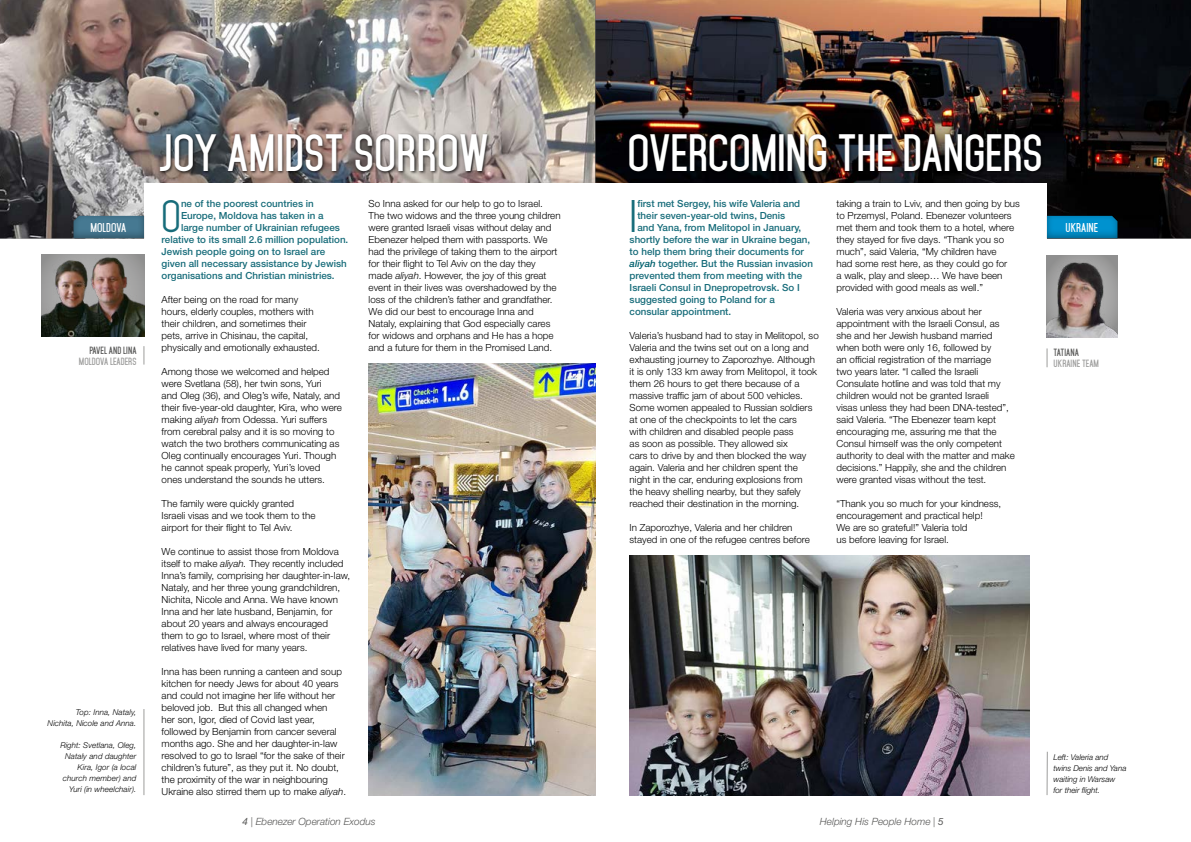
<style>
.page{position:relative;width:1191px;height:842px;background:#fff}
.page>*{position:absolute;margin:0;border:0;box-sizing:border-box;transform-origin:0 0}
.t1{font:700 45px "Mohave";letter-spacing:-.005em;color:#fff}
.t2{font:39.2px "Mohave";color:#176c7a}
.t3{font:700 11px "Mohave";color:#fff}
.t4{font:italic 300 10px "Helvetica Neue LT Std";color:#575756}
.t5{font:300 9.8px/12px "Helvetica Neue LT Std";color:#000}
.t6{font:500 9.8px "Helvetica Neue LT Std";color:#176c7a}
.t7{font:700 9px "Mohave";color:#9d9d9c}
.t8{font:700 9px "Mohave";color:#575756}
.t9{font:italic 300 8px/11px "Helvetica Neue LT Std";letter-spacing:.01em;color:#000;text-align:right}
.s1{font-style:italic}
.s2{font-style:italic;color:#00616e}
.s3{font-weight:400}
</style>
<div class="page">
<img style="left:0;top:0;width:595px;height:238px">
<img style="left:595px;top:0;width:596px;height:238px">
<div style="left:144px;top:183px;width:451px;height:127px;background:#fff"></div>
<div style="left:595px;top:183px;width:451px;height:127px;background:#fff"></div>
<img style="left:41px;top:254px;width:103px;height:82px">
<img style="left:369px;top:363px;width:226px;height:433px">
<img style="left:1046px;top:255px;width:71px;height:82px">
<div style="left:64px;top:203px;width:89px;height:37px;background:#000;opacity:.4"></div>
<div style="left:159px;top:133px;width:332px;height:42px;background:#000;opacity:.75"></div>
<svg style="left:144px;top:346px;width:1px;height:19px"></svg>
<div style="left:1038px;top:203px;width:88px;height:37px;background:#000;opacity:.4"></div>
<svg style="left:1046px;top:348px;width:1px;height:19px"></svg>
<div style="left:629px;top:133px;width:415px;height:42px;background:#000;opacity:.75"></div>
<hr style="left:1046px;top:752px;width:1px;height:43px;background:#9d9d9c">
<hr style="left:144px;top:709px;width:1px;height:86px;background:#9d9d9c">
<img style="left:629px;top:555px;width:400px;height:240px">
<p class="t3" style="left:90px;top:221px;width:37px">MOLDOVA</p>
<p class="t8" style="left:90px;top:344px;width:48px">PAVEL AND LINA</p>
<p class="t7" style="left:79px;top:355px;width:59px">MOLDOVA LEADERS</p>
<p class="t9" style="left:48px;top:706px;width:90px">Top: Inna, Nataly,<br>Nichita, Nicole and Anna.</p>
<p class="t9" style="left:60px;top:740px;width:77px">Right: Svetlana, Oleg,<br>Nataly and daughter<br>Kira, Igor (a local church member) and<br>Yuri (in wheelchair).</p>
<h1 class="t1" style="left:160px;top:125px;width:331px">JOY AMIDST SORROW</h1>
<h2 class="t2" style="left:154px;top:192px;width:28px">‘O</h2>
<p class="t6" style="left:181px;top:198px;width:134px">ne of the poorest countries in</p>
<p class="t6" style="left:181px;top:210px;width:144px">Europe, Moldova has taken in a</p>
<p class="t6" style="left:181px;top:222px;width:160px">large number of Ukrainian refugees</p>
<p class="t6" style="left:162px;top:234px;width:188px">relative to its small 2.6 million population.</p>
<p class="t6" style="left:162px;top:246px;width:165px">Jewish people going on to Israel are</p>
<p class="t6" style="left:162px;top:258px;width:187px">given all necessary assistance by Jewish</p>
<p class="t6" style="left:162px;top:270px;width:175px">organisations and Christian ministries.</p>
<p class="t5" style="left:162px;top:293px;width:160px">After being on the road for many hours, elderly couples, mothers with their children, and sometimes their pets, arrive in Chisinau, the capital, physically and emotionally exhausted.</p>
<p class="t5" style="left:162px;top:365px;width:182px">Among those we welcomed and helped were Svetlana (58), her twin sons, Yuri<br>and Oleg (36), and Oleg’s wife, Nataly, and their five-year-old daughter, Kira, who were making <span class="s1">aliyah</span> from Odessa. Yuri suffers from cerebral palsy and it is so moving to watch the two brothers communicating as Oleg continually encourages Yuri. Though he cannot speak properly, Yuri’s loved ones understand the sounds he utters.</p>
<p class="t5" style="left:162px;top:497px;width:155px">The family were quickly granted<br>Israeli visas and we took them to the airport for their flight to Tel Aviv.</p>
<p class="t5" style="left:162px;top:545px;width:190px">We continue to assist those from Moldova itself to make <span class="s1">aliyah.</span> They recently included Inna’s family, comprising her daughter-in-law, Nataly, and her three young grandchildren, Nichita, Nicole and Anna. We have known Inna and her late husband, Benjamin, for about 20 years and always encouraged them to go to Israel, where most of their relatives have lived for many years.</p>
<p class="t5" style="left:162px;top:665px;width:186px">Inna has been running a canteen and soup kitchen for needy Jews for about 40 years and could not imagine her life without her beloved job. But this all changed when<br>her son, Igor, died of Covid last year, followed by Benjamin from cancer several months ago. She and her daughter-in-law resolved to go to Israel “for the sake of their children’s future”, as they put it. No doubt, the proximity of the war in neighbouring Ukraine also stirred them up to make <span class="s1">aliyah</span>.</p>
<p class="t5" style="left:368px;top:197px;width:193px">So Inna asked for our help to go to Israel.<br>The two widows and the three young children were granted Israeli visas without delay and Ebenezer helped them with passports. We had the privilege of taking them to the airport for their flight to Tel Aviv on the day they made <span class="s1">aliyah</span>. However, the joy of this great event in their lives was overshadowed by the loss of the children’s father and grandfather.<br>We did our best to encourage Inna and Nataly, explaining that God especially cares for widows and orphans and He has a hope and a future for them in the Promised Land.</p>
<h1 class="t1" style="left:627px;top:125px;width:417px">OVERCOMING THE DANGERS</h1>
<p class="t5" style="left:836px;top:197px;width:185px">taking a train to Lviv, and then going by bus to Przemysl, Poland. Ebenezer volunteers met them and took them to a hotel, where they stayed for five days. “Thank you so much”, said Valeria, “My children have<br>had some rest here, as they could go for<br>a walk, play and sleep… We have been provided with good meals as well.”</p>
<p class="t5" style="left:836px;top:305px;width:180px">Valeria was very anxious about her appointment with the Israeli Consul, as she and her Jewish husband married when both were only 16, followed by<br>an official registration of the marriage<br>two years later. “I called the Israeli Consulate hotline and was told that my children would not be granted Israeli<br>visas unless they had been DNA-tested”, said Valeria. “The Ebenezer team kept encouraging me, assuring me that the Consul himself was the only competent authority to deal with the matter and make decisions.” Happily, she and the children were granted visas without the test.</p>
<p class="t5" style="left:836px;top:497px;width:166px">“Thank you so much for your kindness, encouragement and practical help!<br>We are so grateful!” Valeria told<br>us before leaving for Israel.</p>
<p class="t6" style="left:637px;top:198px;width:164px">first met Sergey, his wife Valeria and</p>
<p class="t6" style="left:637px;top:210px;width:149px">their seven-year-old twins, Denis</p>
<p class="t6" style="left:637px;top:222px;width:165px">and Yana, from Melitopol in January,</p>
<p class="t6" style="left:629px;top:234px;width:182px">shortly before the war in Ukraine began,</p>
<p class="t6" style="left:629px;top:246px;width:176px">to help them bring their documents for</p>
<p class="t6" style="left:629px;top:258px;width:185px"><span class="s2">aliyah</span> together. But the Russian invasion</p>
<p class="t6" style="left:629px;top:270px;width:174px">prevented them from meeting with the</p>
<p class="t6" style="left:629px;top:282px;width:172px">Israeli Consul in Dnepropetrovsk. So I</p>
<p class="t6" style="left:629px;top:294px;width:147px">suggested going to Poland for a</p>
<p class="t6" style="left:629px;top:306px;width:103px">consular appointment.</p>
<p class="t5" style="left:629px;top:329px;width:191px">Valeria’s husband had to stay in Melitopol, so Valeria and the twins set out on a long and exhausting journey to Zaporozhye. Although it is only 133 km away from Melitopol, it took them 26 hours to get there because of a massive traffic jam of about 500 vehicles.<br>Some women appealed to Russian soldiers at one of the checkpoints to let the cars<br>with children and disabled people pass<br>as soon as possible. They allowed six<br>cars to drive by and then blocked the way again. Valeria and her children spent the night in the car, enduring explosions from<br>the heavy shelling nearby, but they safely reached their destination in the morning.</p>
<p class="t5" style="left:629px;top:521px;width:182px">In Zaporozhye, Valeria and her children stayed in one of the refugee centres before</p>
<h2 class="t2" style="left:629px;top:192px;width:9px">I</h2>
<p class="t4" style="left:242px;top:816px;width:135px"><span class="s3">4</span> | Ebenezer Operation Exodus</p>
<p class="t4" style="left:820px;top:816px;width:125px">Helping His People Home | <span class="s3">5</span></p>
<p class="t3" style="left:1065px;top:221px;width:34px">UKRAINE</p>
<p class="t8" style="left:1053px;top:347px;width:27px">TATIANA</p>
<p class="t7" style="left:1053px;top:358px;width:47px">UKRAINE TEAM</p>
<p class="t9" style="left:1053px;top:752px;width:75px;text-align:left">Left: Valeria and twins Denis and Yana waiting in Warsaw for their flight.</p>
</div>
